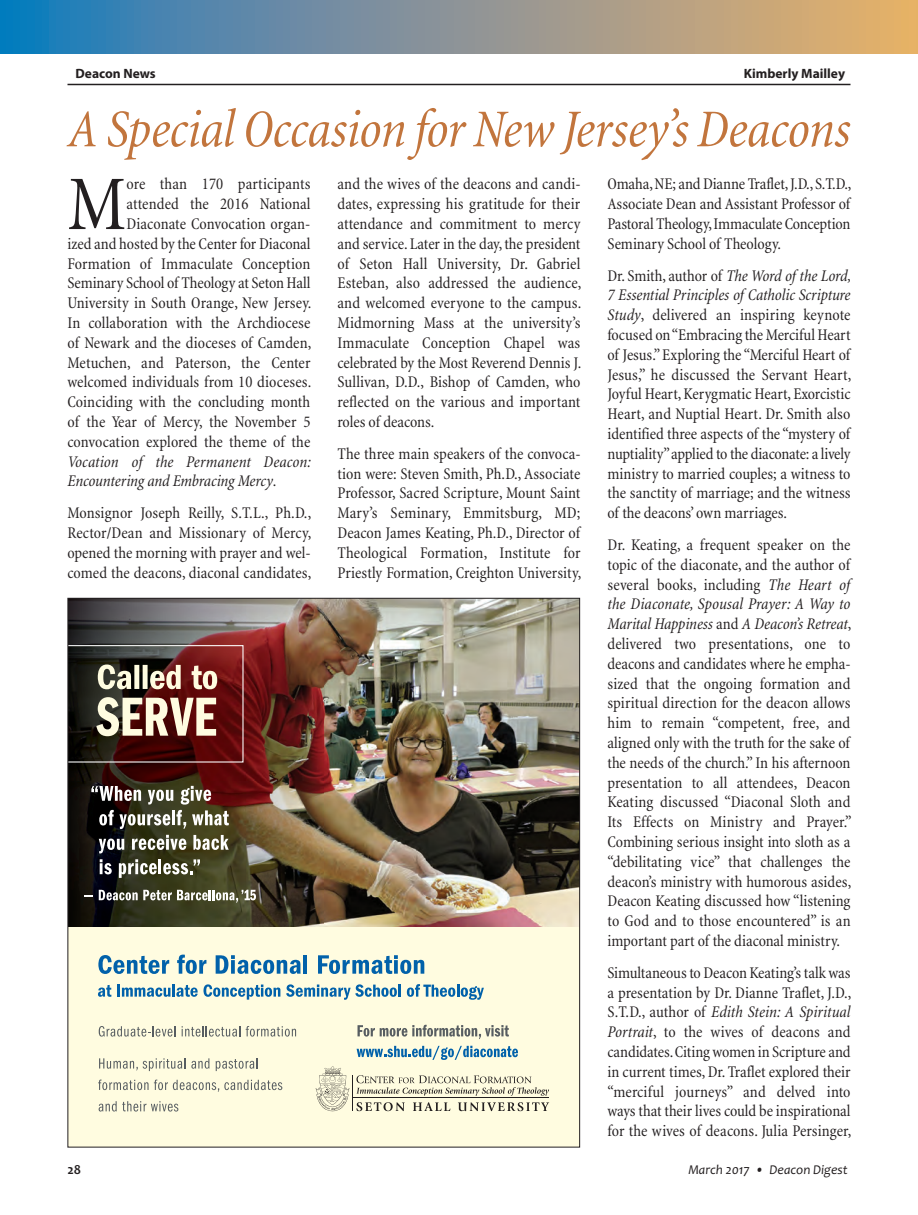
<style>
.page{position:relative;width:918px;height:1215px;background:#fff}
.page>*{position:absolute;margin:0;border:0;box-sizing:border-box;transform-origin:0 0}
.t1{font:condensed 78.45px "Minion";color:#231f20}
.t2{font:italic condensed 54px "Minion";letter-spacing:-.015em;color:#c2753d}
.t3{font:condensed 16.5px/19.8px "Minion";color:#231f20;text-align:justify}
.t4{font:italic condensed 16.5px/19.8px "Minion";letter-spacing:-.005em;color:#231f20}
.t5{font:700 13.5px "Myriad Pro";color:#231f20}
.t6{font:italic 13.5px "Candara";color:#231f20}
.t7{font:700 13.5px "Candara";color:#231f20}
.s1{font-style:normal}
.s2{font-style:italic}
</style>
<div class="page">
<hr style="left:68px;top:84px;width:782px;height:1px;background:#231f20">
<img style="left:70px;top:600px;width:508px;height:328px">
<div style="left:68px;top:928px;width:511px;height:211px;background:#fffce0"></div>
<svg style="left:70px;top:645px;width:174px;height:118px;background:#6b4740"></svg>
<svg style="left:91px;top:786px;width:138px;height:43px"></svg>
<svg style="left:99px;top:839px;width:25px;height:14px"></svg>
<svg style="left:132px;top:835px;width:54px;height:15px"></svg>
<svg style="left:193px;top:835px;width:36px;height:15px"></svg>
<svg style="left:100px;top:859px;width:12px;height:15px"></svg>
<svg style="left:119px;top:859px;width:38px;height:19px"></svg>
<hr style="left:158px;top:859px;width:3px;height:15px;background:#fff">
<svg style="left:163px;top:859px;width:37px;height:15px"></svg>
<svg style="left:99px;top:890px;width:157px;height:13px"></svg>
<div style="left:68px;top:1001px;width:511px;height:146px;background:#fffce0"></div>
<svg style="left:99px;top:1026px;width:76px;height:11px"></svg>
<svg style="left:182px;top:1026px;width:58px;height:11px"></svg>
<svg style="left:246px;top:1026px;width:50px;height:11px"></svg>
<svg style="left:99px;top:1058px;width:86px;height:13px"></svg>
<svg style="left:191px;top:1058px;width:18px;height:11px"></svg>
<svg style="left:216px;top:1058px;width:42px;height:13px"></svg>
<svg style="left:98px;top:1080px;width:184px;height:12px"></svg>
<svg style="left:99px;top:1101px;width:79px;height:11px"></svg>
<svg style="left:357px;top:1102px;width:48px;height:9px"></svg>
<svg style="left:413px;top:1102px;width:37px;height:9px"></svg>
<svg style="left:458px;top:1102px;width:91px;height:9px"></svg>
<svg style="left:316px;top:1066px;width:33px;height:45px"></svg>
<hr style="left:352px;top:1075px;width:1px;height:36px;background:#231f20">
<hr style="left:352px;top:1098px;width:197px;height:1px;background:#231f20">
<svg style="left:356px;top:1075px;width:193px;height:21px"></svg>
<svg style="left:358px;top:1025px;width:151px;height:14px"></svg>
<svg style="left:357px;top:1046px;width:161px;height:14px"></svg>
<svg style="left:98px;top:955px;width:71px;height:19px"></svg>
<svg style="left:177px;top:955px;width:29px;height:19px"></svg>
<svg style="left:216px;top:955px;width:85px;height:19px"></svg>
<hr style="left:304px;top:955px;width:3px;height:19px;background:#0161aa">
<svg style="left:318px;top:955px;width:106px;height:19px"></svg>
<svg style="left:98px;top:985px;width:13px;height:12px"></svg>
<svg style="left:117px;top:985px;width:81px;height:12px"></svg>
<svg style="left:204px;top:984px;width:76px;height:16px"></svg>
<svg style="left:286px;top:984px;width:115px;height:16px"></svg>
<svg style="left:407px;top:984px;width:77px;height:16px"></svg>
<svg style="left:0;top:0;width:918px;height:53px;background:#869495"></svg>
<p class="t5" style="left:76px;top:68px;width:82px">Deacon News</p>
<p class="t5" style="left:744px;top:68px;width:103px">Kimberly Mailley</p>
<h2 class="t2" style="left:68px;top:108px;width:785px">A Special Occasion for New Jersey’s Deacons</h2>
<p class="t3" style="left:67px;top:176px;width:246px;text-align:right">ore than 170 participants<br>attended the 2016 National Diaconate Convocation organ-<br>ized and hosted by the Center for Diaconal Formation of Immaculate Conception Seminary School of Theology at Seton Hall University in South Orange, New Jersey.<br>In collaboration with the Archdiocese of Newark and the dioceses of Camden, Metuchen, and Paterson, the Center welcomed individuals from 10 dioceses.<br>Coinciding with the concluding month of the Year of Mercy, the November 5 convocation explored the theme of the</p>
<p class="t4" style="left:67px;top:453px;width:245px">Vocation of the Permanent Deacon:<br>Encountering and Embracing Mercy<span class="s1">.</span></p>
<p class="t3" style="left:67px;top:505px;width:245px">Monsignor Joseph Reilly, S.T.L., Ph.D., Rector/Dean and Missionary of Mercy, opened the morning with prayer and wel&shy;comed the deacons, diaconal candidates,</p>
<h1 class="t1" style="left:68px;top:173px;width:61px">M</h1>
<p class="t3" style="left:337px;top:176px;width:246px">and the wives of the deacons and candi&shy;dates, expressing his gratitude for their attendance and commitment to mercy and service. Later in the day, the president of Seton Hall University, Dr. Gabriel Esteban, also addressed the audience, and welcomed everyone to the campus.<br>Midmorning Mass at the university’s Immaculate Conception Chapel was celebrated by the Most Reverend Dennis J.<br>Sullivan, D.D., Bishop of Camden, who reflected on the various and important roles of deacons.</p>
<p class="t3" style="left:337px;top:445px;width:245px">The three main speakers of the convoca&shy;tion were: Steven Smith, Ph.D., Associate Professor, Sacred Scripture, Mount Saint Mary’s Seminary, Emmitsburg, MD; Deacon James Keating, Ph.D., Director of Theological Formation, Institute for Priestly Formation, Creighton University,</p>
<p class="t3" style="left:608px;top:176px;width:245px">Omaha, NE; and Dianne Traflet, J.D., S.T.D., Associate Dean and Assistant Professor of Pastoral Theology, Immaculate Conception Seminary School of Theology.</p>
<p class="t3" style="left:608px;top:267px;width:245px">Dr. Smith, author of <span class="s2">The Word of the Lord, 7 Essential Principles of Catholic Scripture Study</span>, delivered an inspiring keynote focused on “Embracing the Merciful Heart of Jesus.” Exploring the “Merciful Heart of Jesus,” he discussed the Servant Heart, Joyful Heart, Kerygmatic Heart, Exorcistic Heart, and Nuptial Heart. Dr. Smith also identified three aspects of the “mystery of nuptiality” applied to the diaconate: a lively ministry to married couples; a witness to the sanctity of marriage; and the witness of the deacons’ own marriages.</p>
<p class="t3" style="left:608px;top:536px;width:246px">Dr. Keating, a frequent speaker on the topic of the diaconate, and the author of several books, including <span class="s2">The Heart of the Diaconate, Spousal Prayer: A Way to Marital Happiness</span> and <span class="s2">A Deacon’s Retreat</span>, delivered two presentations, one to deacons and candidates where he empha&shy;sized that the ongoing formation and spiritual direction for the deacon allows him to remain “competent, free, and aligned only with the truth for the sake of the needs of the church.” In his afternoon presentation to all attendees, Deacon Keating discussed “Diaconal Sloth and Its Effects on Ministry and Prayer.” Combining serious insight into sloth as a “debilitating vice” that challenges the deacon’s ministry with humorous asides, Deacon Keating discussed how “listening to God and to those encountered” is an important part of the diaconal ministry.</p>
<p class="t3" style="left:608px;top:964px;width:246px">Simultaneous to Deacon Keating’s talk was a presentation by Dr. Dianne Traflet, J.D., S.T.D., author of <span class="s2">Edith Stein: A Spiritual Portrait</span>, to the wives of deacons and candidates. Citing women in Scripture and in current times, Dr. Traflet explored their “merciful journeys” and delved into ways that their lives could be inspirational for the wives of deacons. Julia Persinger,</p>
<p class="t7" style="left:68px;top:1161px;width:15px">28</p>
<p class="t6" style="left:688px;top:1164px;width:161px">March 2017 • Deacon Digest</p>
</div>
